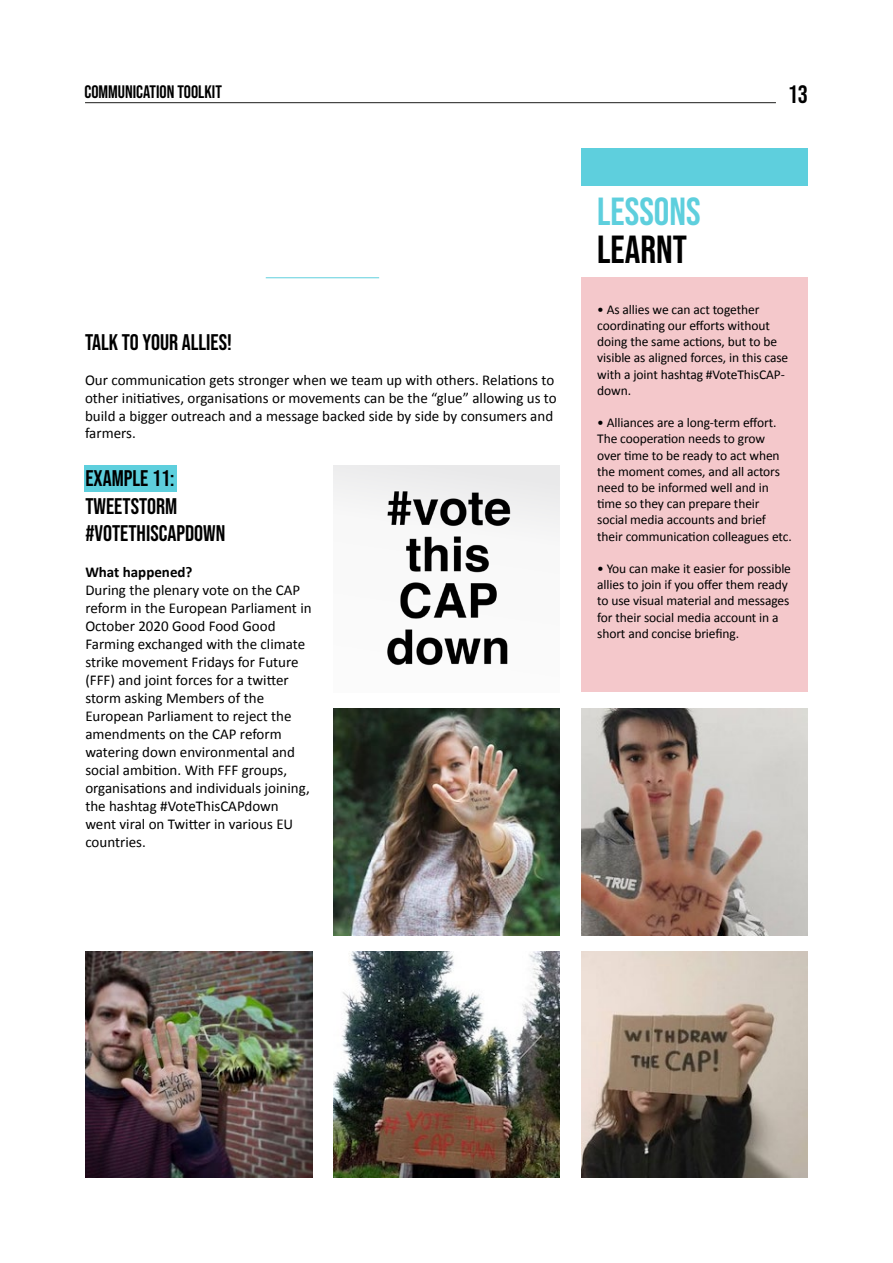
<style>
.page{position:relative;width:893px;height:1263px;background:#fff}
.page>*{position:absolute;margin:0;border:0;box-sizing:border-box;transform-origin:0 0}
.t1{font:39px "Bebas Neue";color:#5ecfdd}
.t2{font:39px "Bebas Neue";color:#000}
.t3{font:25.05px "Bebas Neue";color:#000}
.t4{font:22.5px/27px "Bebas Neue";color:#000}
.t5{font:18px "Bebas Neue";color:#000}
.t6{font:15px/18px "Calibri";color:#000}
.t7{font:700 15px "Calibri";color:#000}
.t8{font:13.5px/16.2px "Calibri";letter-spacing:-.01em;color:#000}
</style>
<div class="page">
<hr style="left:85px;top:102px;width:691px;height:1px;background:#1d1d1b">
<div style="left:581px;top:278px;width:227px;height:414px;background:#f4c8cb"></div>
<div style="left:581px;top:149px;width:227px;height:37px;background:#5ecfdd"></div>
<img style="left:581px;top:709px;width:227px;height:226px">
<img style="left:581px;top:951px;width:227px;height:227px">
<div style="left:84px;top:465px;width:93px;height:27px;background:#5ecfdd"></div>
<img style="left:85px;top:951px;width:227px;height:227px">
<img style="left:333px;top:951px;width:227px;height:227px">
<img style="left:333px;top:709px;width:227px;height:226px">
<hr style="left:266px;top:277px;width:113px;height:1px;background:#5ecfdd">
<img style="left:333px;top:465px;width:227px;height:201px">
<p class="t5" style="left:84px;top:81px;width:139px">COMMUNICATION TOOLKIT</p>
<h3 class="t4" style="left:85px;top:328px;width:148px">TALK TO YOUR ALLIES!</h3>
<p class="t6" style="left:85px;top:371px;width:473px">Our communication gets stronger when we team up with others. Relations to other initiatives, organisations or movements can be the “glue” allowing us to build a bigger outreach and a message backed side by side by consumers and farmers.</p>
<h3 class="t4" style="left:85px;top:465px;width:142px">EXAMPLE 11:<br>TWEETSTORM #VOTETHISCAPDOWN</h3>
<p class="t7" style="left:85px;top:562px;width:109px">What happened?</p>
<p class="t6" style="left:85px;top:580px;width:228px">During the plenary vote on the CAP reform in the European Parliament in<br>October 2020 Good Food Good<br>Farming exchanged with the climate strike movement Fridays for Future (FFF) and joint forces for a twitter storm asking Members of the<br>European Parliament to reject the amendments on the CAP reform watering down environmental and social ambition. With FFF groups, organisations and individuals joining, the hashtag #VoteThisCAPdown went viral on Twitter in various EU countries.</p>
<h1 class="t1" style="left:597px;top:190px;width:105px">LESSONS</h1>
<h1 class="t2" style="left:597px;top:227px;width:91px">LEARNT</h1>
<h2 class="t3" style="left:788px;top:80px;width:22px">13</h2>
<p class="t8" style="left:597px;top:301px;width:193px">• As allies we can act together coordinating our efforts without doing the same actions, but to be visible as aligned forces, in this case with a joint hashtag #VoteThisCAP&shy;down.</p>
<p class="t8" style="left:597px;top:414px;width:196px">• Alliances are a long-term effort.<br>The cooperation needs to grow over time to be ready to act when the moment comes, and all actors need to be informed well and in time so they can prepare their social media accounts and brief their communication colleagues etc.</p>
<p class="t8" style="left:597px;top:560px;width:195px">• You can make it easier for possible allies to join if you offer them ready to use visual material and messages for their social media account in a short and concise briefing.</p>
</div>
